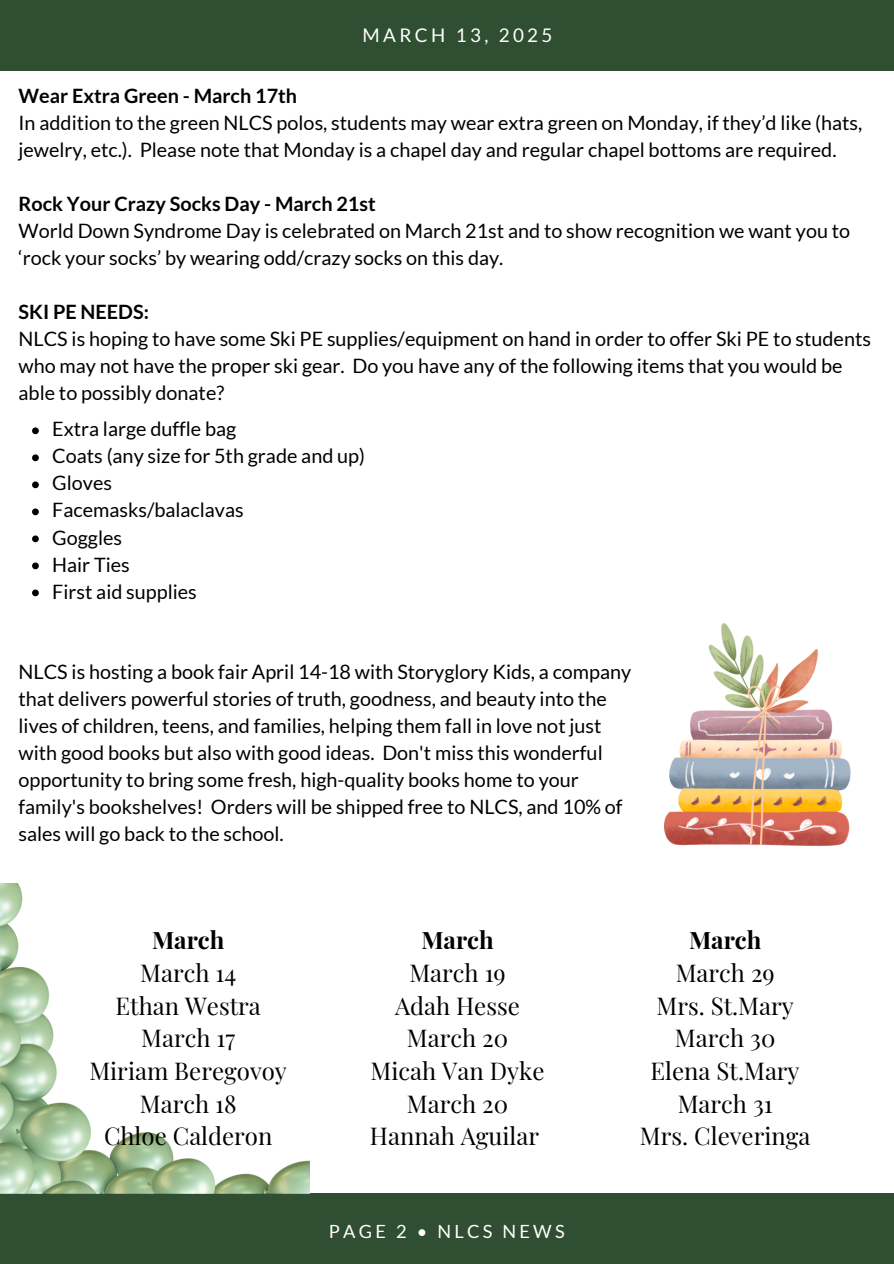
<style>
.page{position:relative;width:894px;height:1264px;background:#fff}
.page>*{position:absolute;margin:0;border:0;box-sizing:border-box;transform-origin:0 0}
.t1{font:24px/32.7px "Playfair Display";color:#000;text-align:center}
.t2{font:19.8px/27px "Lato";color:#000}
.t3{font:700 19.8px "Lato";color:#000}
.t4{font:18.75px "Lato";letter-spacing:.18em;color:#fff}
.t5{font:18.15px "Lato";letter-spacing:.18em;color:#fff}
.s1{font-weight:700}
</style>
<div class="page">
<div style="left:0;top:0;width:893px;height:71px;background:#304e32"></div>
<div style="left:0;top:1193px;width:893px;height:70px;background:#304e32"></div>
<img style="left:664px;top:624px;width:186px;height:221px">
<img style="left:0;top:883px;width:310px;height:310px">
<svg style="left:32px;top:427px;width:7px;height:7px"></svg>
<svg style="left:32px;top:454px;width:7px;height:7px"></svg>
<svg style="left:32px;top:481px;width:7px;height:7px"></svg>
<svg style="left:32px;top:508px;width:7px;height:7px"></svg>
<svg style="left:32px;top:535px;width:7px;height:7px"></svg>
<svg style="left:32px;top:562px;width:7px;height:7px"></svg>
<svg style="left:32px;top:589px;width:7px;height:7px"></svg>
<p class="t4" style="left:362px;top:23px;width:191px">MARCH 13, 2025</p>
<p class="t3" style="left:19px;top:83px;width:280px">Wear Extra Green - March 17th</p>
<p class="t2" style="left:19px;top:109px;width:845px">In addition to the green NLCS polos, students may wear extra green on Monday, if they’d like (hats, jewelry, etc.). Please note that Monday is a chapel day and regular chapel bottoms are required.</p>
<p class="t3" style="left:19px;top:191px;width:358px">Rock Your Crazy Socks Day - March 21st</p>
<p class="t2" style="left:19px;top:217px;width:833px">World Down Syndrome Day is celebrated on March 21st and to show recognition we want you to ‘rock your socks’ by wearing odd/crazy socks on this day.</p>
<p class="t3" style="left:19px;top:299px;width:132px">SKI PE NEEDS:</p>
<p class="t2" style="left:19px;top:325px;width:853px">NLCS is hoping to have some Ski PE supplies/equipment on hand in order to offer Ski PE to students who may not have the proper ski gear. Do you have any of the following items that you would be able to possibly donate?</p>
<p class="t2" style="left:52px;top:415px;width:185px">Extra large duffle bag</p>
<p class="t2" style="left:52px;top:442px;width:314px">Coats (any size for 5th grade and up)</p>
<p class="t2" style="left:52px;top:469px;width:61px">Gloves</p>
<p class="t2" style="left:52px;top:496px;width:193px">Facemasks/balaclavas</p>
<p class="t2" style="left:52px;top:523px;width:71px">Goggles</p>
<p class="t2" style="left:52px;top:550px;width:79px">Hair Ties</p>
<p class="t2" style="left:52px;top:577px;width:146px">First aid supplies</p>
<p class="t2" style="left:19px;top:657px;width:614px">NLCS is hosting a book fair April 14-18 with Storyglory Kids, a company that delivers powerful stories of truth, goodness, and beauty into the lives of children, teens, and families, helping them fall in love not just with good books but also with good ideas. Don't miss this wonderful opportunity to bring some fresh, high-quality books home to your family's bookshelves! Orders will be shipped free to NLCS, and 10% of sales will go back to the school.</p>
<p class="t1" style="left:89px;top:923px;width:199px"><span class="s1">March<br></span>March 14<br>Ethan Westra<br>March 17<br>Miriam Beregovoy<br>March 18<br>Chloe Calderon</p>
<p class="t1" style="left:370px;top:923px;width:176px"><span class="s1">March<br></span>March 19<br>Adah Hesse<br>March 20<br>Micah Van Dyke<br>March 20<br>Hannah Aguilar</p>
<h1 class="t1" style="left:639px;top:923px;width:172px"><span class="s1">March<br></span>March 29<br>Mrs. St.Mary<br>March 30<br>Elena St.Mary<br>March 31<br>Mrs. Cleveringa</h1>
<h2 class="t5" style="left:329px;top:1220px;width:237px">PAGE 2 • NLCS NEWS</h2>
</div>
